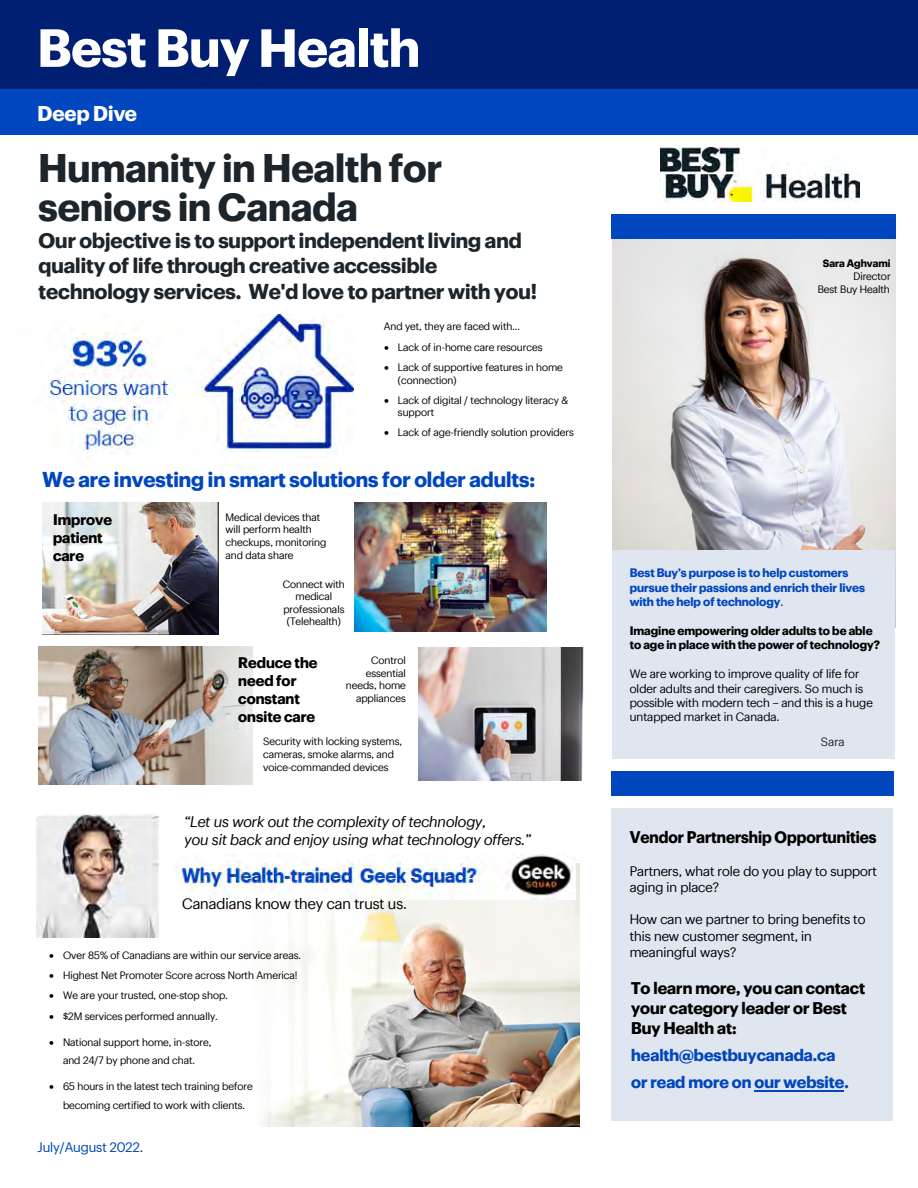
<style>
.page{position:relative;width:918px;height:1188px;background:#fff}
.page>*{position:absolute;margin:0;border:0;box-sizing:border-box;transform-origin:0 0}
.t1{font:700 52.5px "Human BBY Office";color:#fff}
.t2{font:700 39px/38.5px "Human BBY Office";color:#1d252c}
.t3{font:700 21px/25.7px "Human BBY Office";color:#1d252c}
.t4{font:700 21px "Human BBY Office";color:#0046be}
.t5{font:700 21px "Human BBY 75";color:#fff}
.t6{font:700 16.5px/19.8px "Human BBY Office";color:#000}
.t7{font:700 16.5px/27.3px "Human BBY Office";color:#0046be}
.t8{font:700 16.5px "Human BBY Office";color:#000;scale:.95 1}
.t9{font:italic 15px/18px "Human BBY Office";color:#000}
.t10{font:700 15px/18px "Human BBY Office";color:#000}
.t11{font:15px "Human BBY Office";color:#000}
.t12{font:13.5px/16.2px "Human BBY Office";color:#000}
.t13{font:13.5px "Human BBY 55";letter-spacing:-.005em;color:#0046be}
.t14{font:12px/14.4px "Human BBY Office";color:#000}
.t15{font:700 12px/14.4px "Human BBY Office";color:#0046be}
.t16{font:700 12px/14.4px "Human BBY Office";color:#000}
.t17{font:12px "Human BBY Office";color:#1d252c}
.t18{font:10.5px/12.6px "Human BBY Office";color:#000}
.t19{font:700 10.5px "Human BBY Office";color:#000}
.s1{font-family:"Human BBY 75"}
.s2{color:#1d252c}
.s3{font-weight:400;color:#000}
</style>
<div class="page">
<img style="left:612px;top:239px;width:283px;height:311px">
<div style="left:0;top:0;width:918px;height:135px;background:#001f73"></div>
<div style="left:0;top:90px;width:918px;height:45px;background:#0046be"></div>
<div style="left:612px;top:550px;width:283px;height:209px;background:#e0e6ef"></div>
<div style="left:611px;top:809px;width:282px;height:312px;background:#e0e6ef"></div>
<div style="left:611px;top:771px;width:283px;height:24px;background:#0046be"></div>
<div style="left:611px;top:215px;width:284px;height:24px;background:#0046be"></div>
<img style="left:660px;top:148px;width:200px;height:53px">
<img style="left:47px;top:315px;width:307px;height:143px">
<hr style="left:755px;top:1091px;width:89px;height:1px;background:#0046be">
<img style="left:210px;top:863px;width:369px;height:264px">
<img style="left:36px;top:814px;width:123px;height:124px">
<img style="left:177px;top:855px;width:399px;height:44px">
<img style="left:38px;top:647px;width:214px;height:137px">
<img style="left:42px;top:502px;width:177px;height:132px">
<img style="left:354px;top:503px;width:192px;height:128px">
<img style="left:418px;top:647px;width:166px;height:133px">
<h1 class="t1" style="left:38px;top:7px;width:384px"><span class="s1">Best B</span>uy Health</h1>
<h3 class="t5" style="left:38px;top:97px;width:101px">Deep Dive</h3>
<h2 class="t2" style="left:39px;top:145px;width:405px">Humanity in Health for seniors in Canada</h2>
<h3 class="t3" style="left:39px;top:225px;width:500px">Our objective is to support independent living and quality of life through creative accessible technology services. We'd love to partner with you!</h3>
<p class="t18" style="left:384px;top:319px;width:138px">And yet, they are faced with...</p>
<p class="t18" style="left:384px;top:340px;width:160px">• Lack of in-home care resources</p>
<p class="t18" style="left:398px;top:360px;width:166px;text-indent:-14px">• Lack of supportive features in home (connection)</p>
<p class="t18" style="left:398px;top:393px;width:172px;text-indent:-14px">• Lack of digital / technology literacy &amp; support</p>
<p class="t18" style="left:384px;top:425px;width:191px">• Lack of age-friendly solution providers</p>
<h3 class="t4" style="left:43px;top:463px;width:494px">We are investing in smart solutions for older adults:</h3>
<h3 class="t10" style="left:53px;top:510px;width:61px">Improve patient care</h3>
<p class="t18" style="left:226px;top:510px;width:102px">Medical devices that will perform health checkups, monitoring and data share</p>
<p class="t18" style="left:283px;top:577px;width:64px;text-align:center">Connect with medical professionals (Telehealth)</p>
<h3 class="t10" style="left:238px;top:652px;width:81px">Reduce the need for constant onsite care</h3>
<p class="t18" style="left:346px;top:653px;width:62px;text-align:right">Control essential needs, home appliances</p>
<p class="t18" style="left:263px;top:734px;width:141px">Security with locking systems, cameras, smoke alarms, and voice-commanded devices</p>
<h3 class="t9" style="left:185px;top:812px;width:348px">“Let us work out the complexity of technology,<br>you sit back and enjoy using what technology offers.”</h3>
<h3 class="t11" style="left:182px;top:893px;width:226px">Canadians know they can trust us.</h3>
<p class="t18" style="left:49px;top:948px;width:254px">• Over 85% of Canadians are within our service areas.</p>
<p class="t18" style="left:49px;top:968px;width:250px">• Highest Net Promoter Score across North America!</p>
<p class="t18" style="left:49px;top:988px;width:180px">• We are your trusted, one-stop shop.</p>
<p class="t18" style="left:49px;top:1009px;width:170px">• $2M services performed annually.</p>
<p class="t18" style="left:49px;top:1032px;width:164px;line-height:18.6px;text-align:center">• National support home, in-store, and 24/7 by phone and chat.</p>
<p class="t18" style="left:63px;top:1076px;width:191px;line-height:18.6px;text-indent:-14px">• 65 hours in the latest tech training before becoming certified to work with clients.</p>
<p class="t13" style="left:38px;top:1137px;width:107px">July/August 2022<span class="s2">.</span></p>
<p class="t19" style="left:823px;top:255px;width:69px">Sara Aghvami</p>
<p class="t18" style="left:818px;top:269px;width:74px;text-align:right">Director<br>Best Buy Health</p>
<p class="t15" style="left:630px;top:565px;width:237px">Best Buy’s purpose is to help customers pursue their passions and enrich their lives with the help of technology<span class="s3">.</span></p>
<p class="t16" style="left:630px;top:622px;width:252px">Imagine empowering older adults to be able to age in place with the power of technology?</p>
<p class="t14" style="left:630px;top:666px;width:244px">We are working to improve quality of life for older adults and their caregivers. So much is possible with modern tech – and this is a huge untapped market in Canada.</p>
<p class="t17" style="left:821px;top:732px;width:26px">Sara</p>
<h3 class="t8" style="left:630px;top:825px;width:261px">Vendor Partnership Opportunities</h3>
<p class="t12" style="left:630px;top:862px;width:249px">Partners, what role do you play to support aging in place?</p>
<p class="t12" style="left:630px;top:910px;width:237px">How can we partner to bring benefits to this new customer segment, in meaningful ways?</p>
<h3 class="t6" style="left:631px;top:977px;width:235px">To learn more, you can contact your category leader or Best<br>Buy Health at:</h3>
<h3 class="t7" style="left:631px;top:1040px;width:219px">health@bestbuycanada.ca or read more on our website.</h3>
</div>
